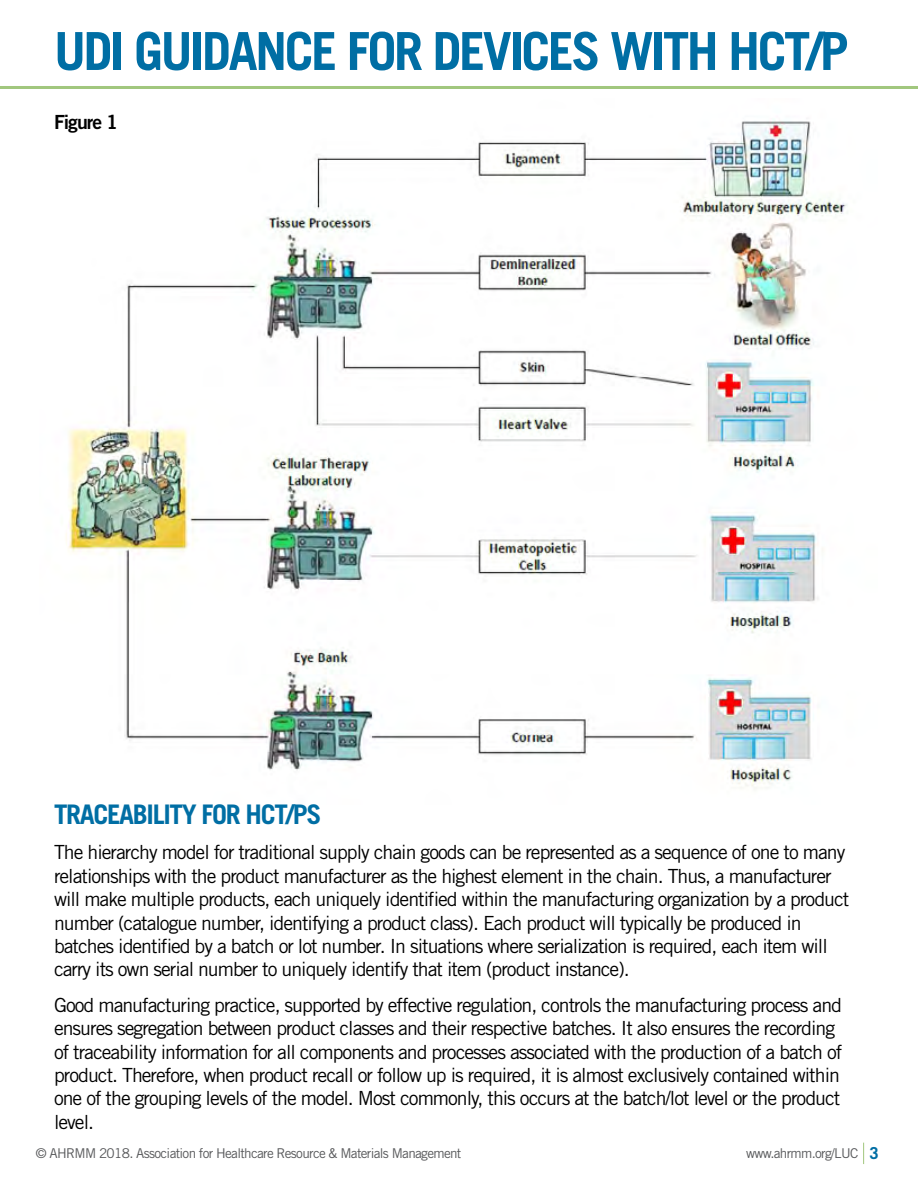
<style>
.page{position:relative;width:918px;height:1188px;background:#fff}
.page>*{position:absolute;margin:0;border:0;box-sizing:border-box;transform-origin:0 0}
.t1{font:700 52.5px "Trade Gothic LT Std";letter-spacing:-.05em;color:#006ea4}
.t2{font:700 27px "Trade Gothic LT Std";letter-spacing:-.05em;color:#006ea4}
.t3{font:19.5px/23.4px "Trade Gothic LT Std";letter-spacing:-.05em;color:#000}
.t4{font:19.5px "Trade Gothic LT Std Bd 2";letter-spacing:-.05em;color:#000}
.t5{font:13.5px "Trade Gothic LT Std";letter-spacing:-.05em;color:#58595b}
.s1{font-weight:700;font-size:16.5px;color:#006ea4}
</style>
<div class="page">
<hr style="left:0;top:86px;width:918px;height:3px;background:#a1c77e">
<svg style="left:863px;top:1143px;width:1px;height:21px"></svg>
<img style="left:66px;top:120px;width:781px;height:670px">
<h1 class="t1" style="left:54px;top:19px;width:796px">UDI GUIDANCE FOR DEVICES WITH HCT/P</h1>
<p class="t4" style="left:54px;top:110px;width:66px">Figure 1</p>
<h2 class="t2" style="left:54px;top:798px;width:269px">TRACEABILITY FOR HCT/PS</h2>
<p class="t3" style="left:54px;top:841px;width:797px">The hierarchy model for traditional supply chain goods can be represented as a sequence of one to many relationships with the product manufacturer as the highest element in the chain. Thus, a manufacturer will make multiple products, each uniquely identified within the manufacturing organization by a product number (catalogue number, identifying a product class). Each product will typically be produced in batches identified by a batch or lot number. In situations where serialization is required, each item will carry its own serial number to uniquely identify that item (product instance).</p>
<p class="t3" style="left:54px;top:993px;width:790px">Good manufacturing practice, supported by effective regulation, controls the manufacturing process and ensures segregation between product classes and their respective batches. It also ensures the recording of traceability information for all components and processes associated with the production of a batch of product. Therefore, when product recall or follow up is required, it is almost exclusively contained within one of the grouping levels of the model. Most commonly, this occurs at the batch/lot level or the product level.</p>
<p class="t5" style="left:36px;top:1145px;width:427px">© AHRMM 2018. Association for Healthcare Resource &amp; Materials Management</p>
<p class="t5" style="left:746px;top:1145px;width:134px">www.ahrmm.org/LUC <span class="s1">3</span></p>
</div>
